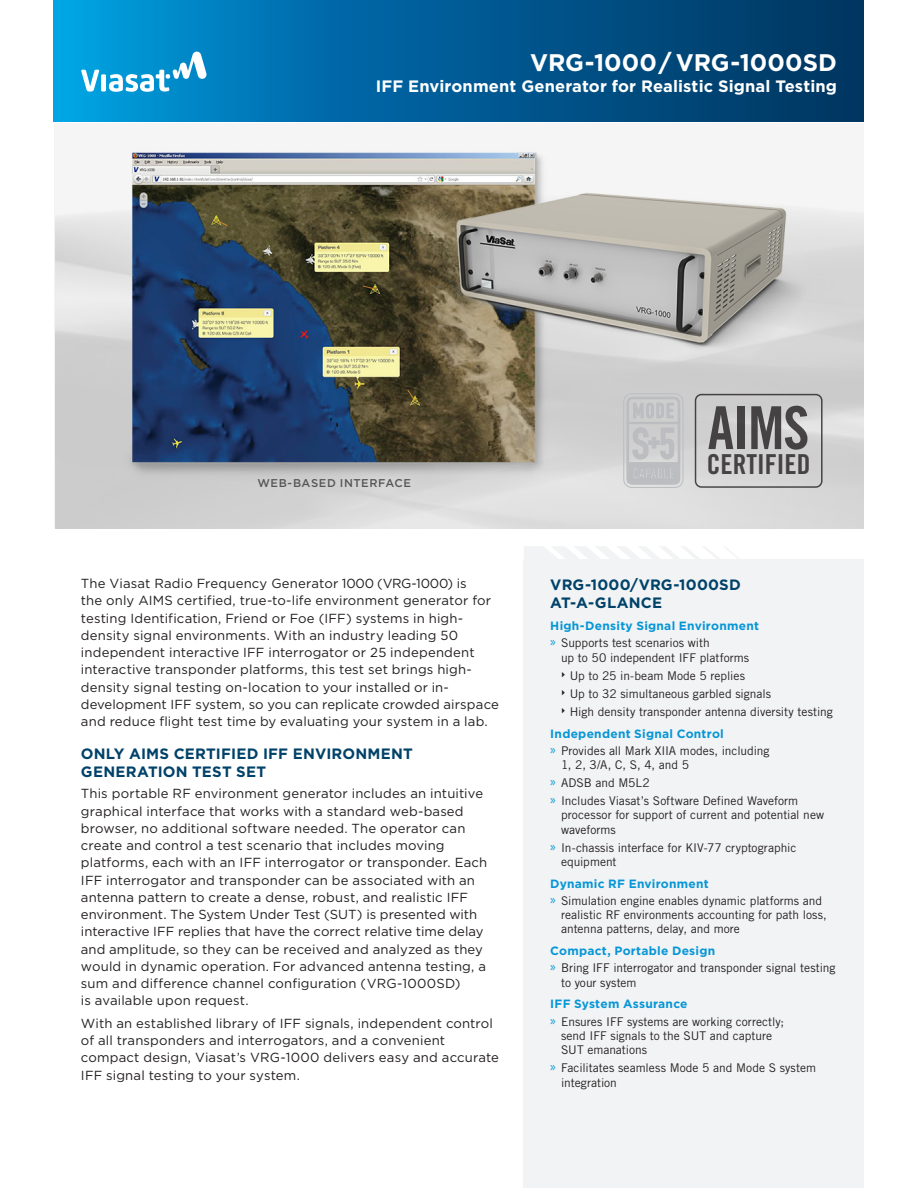
<style>
.page{position:relative;width:918px;height:1188px;background:#fff}
.page>*{position:absolute;margin:0;border:0;box-sizing:border-box;transform-origin:0 0}
.t1{font:59.25px "Trade Gothic Bold Cond Twenty";color:#231f20}
.t2{font:27.45px "Trade Gothic Bold Cond Twenty";color:#231f20}
.Header__Cover{font:700 24px "Gotham";color:#fff}
.Header__Subhead{font:700 16.5px "Gotham";letter-spacing:.005em;color:#fff}
.Head{font:700 15px/18px "Gotham";letter-spacing:.015em;color:#004269}
.At-A-Glance_Head{font:700 15px/18px "Gotham";letter-spacing:.01em;color:#004269}
.Body_Copy_1__Text{font:13.2px/17.2px "Gotham";letter-spacing:.01em;color:#231f20}
.t3{font:12px/14.2px "Trade Gothic LT Std";color:#231f20}
.At-A-Glance_Subhead{font:700 12px "Gotham";letter-spacing:.02em;color:#0696d7}
.Callout_5__Product_L{font:500 11.25px "Gotham";letter-spacing:.05em;color:#575759}
.s1{font-family:"Myriad Pro";font-size:13.5px;color:#0696d7}
</style>
<div class="page">
<svg style="left:54px;top:0;width:810px;height:122px;background:#005f97"></svg>
<svg style="left:81px;top:51px;width:126px;height:41px"></svg>
<img style="left:56px;top:148px;width:808px;height:380px">
<div style="left:524px;top:560px;width:340px;height:628px;background:#f2f3f4"></div>
<svg style="left:524px;top:546px;width:217px;height:14px"></svg>
<hr style="left:627px;top:422px;width:52px;height:2px;background:#bcbdc0">
<div style="left:626px;top:397px;width:54px;height:88px;border:3px solid #bcbdc0;border-radius:5px"></div>
<div style="left:623px;top:393px;width:60px;height:95px;border:1px solid #bcbdc0;border-radius:8px"></div>
<svg style="left:633px;top:403px;width:40px;height:15px"></svg>
<svg style="left:628px;top:428px;width:51px;height:55px;background:#c3c4c6"></svg>
<div style="left:695px;top:394px;width:128px;height:94px;border:1px solid #231f20;border-radius:6px"></div>
<p class="Header__Cover" style="left:530px;top:46px;width:308px">VRG-1000/ VRG-1000SD</p>
<p class="Header__Subhead" style="left:376px;top:75px;width:463px">IFF Environment Generator for Realistic Signal Testing</p>
<p class="Callout_5__Product_L" style="left:257px;top:476px;width:155px">WEB-BASED INTERFACE</p>
<p class="Body_Copy_1__Text" style="left:81px;top:575px;width:420px">The Viasat Radio Frequency Generator 1000 (VRG-1000) is<br>the only AIMS certified, true-to-life environment generator for testing Identification, Friend or Foe (IFF) systems in high&shy;density signal environments. With an industry leading 50 independent interactive IFF interrogator or 25 independent interactive transponder platforms, this test set brings high&shy;density signal testing on-location to your installed or in&shy;development IFF system, so you can replicate crowded airspace and reduce flight test time by evaluating your system in a lab.</p>
<p class="Head" style="left:81px;top:744px;width:334px">ONLY AIMS CERTIFIED IFF ENVIRONMENT<br>GENERATION TEST SET</p>
<p class="Body_Copy_1__Text" style="left:81px;top:785px;width:408px">This portable RF environment generator includes an intuitive graphical interface that works with a standard web-based browser, no additional software needed. The operator can create and control a test scenario that includes moving platforms, each with an IFF interrogator or transponder. Each IFF interrogator and transponder can be associated with an antenna pattern to create a dense, robust, and realistic IFF environment. The System Under Test (SUT) is presented with interactive IFF replies that have the correct relative time delay and amplitude, so they can be received and analyzed as they would in dynamic operation. For advanced antenna testing, a sum and difference channel configuration (VRG-1000SD)<br>is available upon request.</p>
<p class="Body_Copy_1__Text" style="left:81px;top:1014px;width:420px">With an established library of IFF signals, independent control of all transponders and interrogators, and a convenient compact design, Viasat’s VRG-1000 delivers easy and accurate IFF signal testing to your system.</p>
<h1 class="t1" style="left:708px;top:392px;width:103px">AIMS</h1>
<h2 class="t2" style="left:707px;top:448px;width:105px">CERTIFIED</h2>
<p class="At-A-Glance_Head" style="left:550px;top:575px;width:192px">VRG-1000/VRG-1000SD<br>AT-A-GLANCE</p>
<p class="At-A-Glance_Subhead" style="left:550px;top:618px;width:210px">High-Density Signal Environment</p>
<p class="t3" style="left:561px;top:636px;width:190px;text-indent:-11px"><span class="s1">»</span> Supports test scenarios with<br>up to 50 independent IFF platforms</p>
<p class="t3" style="left:570px;top:668px;width:177px">Up to 25 in-beam Mode 5 replies</p>
<p class="t3" style="left:570px;top:686px;width:203px">Up to 32 simultaneous garbled signals</p>
<p class="t3" style="left:570px;top:704px;width:265px">High density transponder antenna diversity testing</p>
<p class="At-A-Glance_Subhead" style="left:550px;top:725px;width:175px">Independent Signal Control</p>
<p class="t3" style="left:561px;top:743px;width:210px;text-indent:-11px"><span class="s1">»</span> Provides all Mark XIIA modes, including<br>1, 2, 3/A, C, S, 4, and 5</p>
<p class="t3" style="left:550px;top:776px;width:101px"><span class="s1">»</span> ADSB and M5L2</p>
<p class="t3" style="left:561px;top:794px;width:264px;text-indent:-11px"><span class="s1">»</span> Includes Viasat’s Software Defined Waveform processor for support of current and potential new waveforms</p>
<p class="t3" style="left:561px;top:840px;width:237px;text-indent:-11px"><span class="s1">»</span> In-chassis interface for KIV-77 cryptographic equipment</p>
<p class="At-A-Glance_Subhead" style="left:550px;top:875px;width:160px">Dynamic RF Environment</p>
<p class="t3" style="left:561px;top:893px;width:267px;text-indent:-11px"><span class="s1">»</span> Simulation engine enables dynamic platforms and realistic RF environments accounting for path loss, antenna patterns, delay, and more</p>
<p class="At-A-Glance_Subhead" style="left:550px;top:943px;width:166px">Compact, Portable Design</p>
<p class="t3" style="left:561px;top:961px;width:276px;text-indent:-11px"><span class="s1">»</span> Bring IFF interrogator and transponder signal testing to your system</p>
<p class="At-A-Glance_Subhead" style="left:550px;top:996px;width:139px">IFF System Assurance</p>
<p class="t3" style="left:561px;top:1014px;width:225px;text-indent:-11px"><span class="s1">»</span> Ensures IFF systems are working correctly; send IFF signals to the SUT and capture<br>SUT emanations</p>
<p class="t3" style="left:561px;top:1061px;width:256px;text-indent:-11px"><span class="s1">»</span> Facilitates seamless Mode 5 and Mode S system integration</p>
</div>
